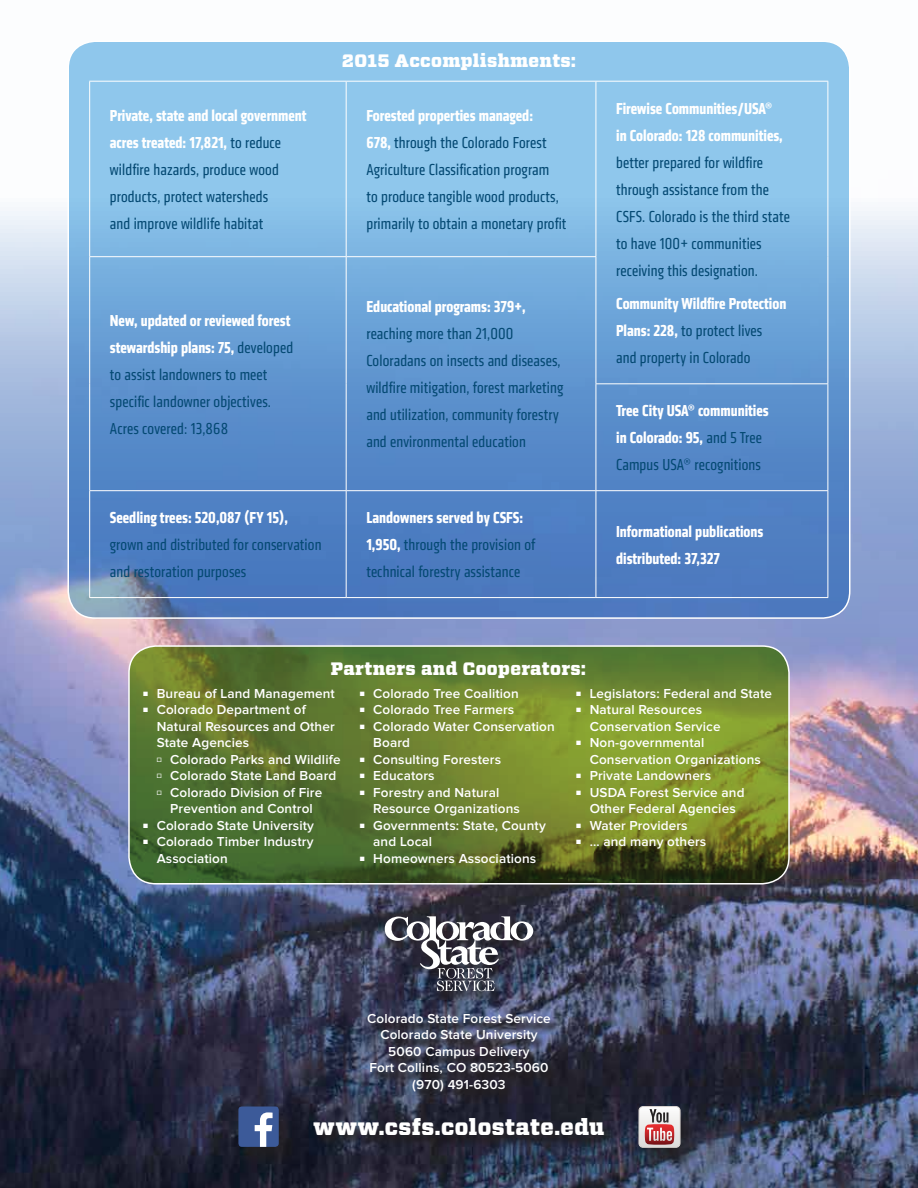
<style>
.page{position:relative;width:918px;height:1188px;background:#fff}
.page>*{position:absolute;margin:0;border:0;box-sizing:border-box;transform-origin:0 0}
.t1{font:900 22.5px "Vitesse";letter-spacing:.02em;color:#fff}
.t2{font:900 18px "Vitesse";letter-spacing:.02em;color:#fff}
.t3{font:condensed 16.5px/27px "Klavika";letter-spacing:.01em;color:#044973}
.t4{font:700 condensed 16.5px/27px "Klavika";color:#fff}
.t5{font:600 13.5px/16.5px "Proxima Nova";letter-spacing:.01em;color:#fff}
.s1{font-weight:700;color:#fff}
.s2{font-weight:400;color:#044973}
</style>
<div class="page">
<img style="left:0;top:207px;width:918px;height:981px">
<div style="left:68px;top:41px;width:782px;height:577px;background:linear-gradient(to bottom,#99d5f5,#4271b9);border-radius:27px"></div>
<hr style="left:89px;top:81px;width:257px;height:1px;background:#fff">
<hr style="left:89px;top:82px;width:1px;height:174px;background:#fff">
<hr style="left:346px;top:81px;width:250px;height:1px;background:#fff">
<hr style="left:346px;top:82px;width:1px;height:174px;background:#fff">
<hr style="left:596px;top:81px;width:232px;height:1px;background:#fff">
<hr style="left:596px;top:82px;width:1px;height:174px;background:#fff">
<hr style="left:828px;top:82px;width:1px;height:175px;background:#fff">
<hr style="left:828px;top:257px;width:1px;height:126px;background:#fff">
<hr style="left:828px;top:384px;width:1px;height:106px;background:#fff">
<hr style="left:89px;top:256px;width:257px;height:1px;background:#fff">
<hr style="left:89px;top:257px;width:1px;height:127px;background:#fff">
<hr style="left:346px;top:256px;width:250px;height:1px;background:#fff">
<hr style="left:346px;top:257px;width:1px;height:127px;background:#fff">
<hr style="left:596px;top:257px;width:1px;height:126px;background:#fff">
<hr style="left:89px;top:384px;width:1px;height:106px;background:#fff">
<hr style="left:346px;top:384px;width:1px;height:106px;background:#fff">
<hr style="left:596px;top:384px;width:1px;height:106px;background:#fff">
<hr style="left:596px;top:383px;width:232px;height:1px;background:#fff">
<hr style="left:89px;top:490px;width:257px;height:1px;background:#fff">
<hr style="left:89px;top:491px;width:1px;height:106px;background:#fff">
<hr style="left:346px;top:490px;width:250px;height:1px;background:#fff">
<hr style="left:346px;top:491px;width:1px;height:106px;background:#fff">
<hr style="left:596px;top:490px;width:232px;height:1px;background:#fff">
<hr style="left:596px;top:491px;width:1px;height:106px;background:#fff">
<hr style="left:828px;top:491px;width:1px;height:106px;background:#fff">
<hr style="left:89px;top:597px;width:257px;height:1px;background:#fff">
<hr style="left:346px;top:597px;width:250px;height:1px;background:#fff">
<hr style="left:596px;top:597px;width:232px;height:1px;background:#fff">
<svg style="left:129px;top:646px;width:660px;height:238px;background:#637b2d"></svg>
<div style="left:128px;top:645px;width:662px;height:240px;border:2px solid #fff;border-radius:27px"></div>
<div style="left:383px;top:916px;width:161px;height:88px;background:#231f20;opacity:.75"></div>
<svg style="left:385px;top:916px;width:148px;height:75px"></svg>
<svg style="left:366px;top:1013px;width:195px;height:91px;background:#36394b"></svg>
<div style="left:234px;top:1105px;width:67px;height:67px;background:#231f20;opacity:.75"></div>
<svg style="left:238px;top:1106px;width:41px;height:41px"></svg>
<div style="left:635px;top:1105px;width:67px;height:68px;background:#231f20;opacity:.75"></div>
<svg style="left:639px;top:1107px;width:41px;height:40px"></svg>
<div style="left:311px;top:1117px;width:304px;height:31px;background:#231f20;opacity:.75"></div>
<p class="t2" style="left:342px;top:49px;width:236px">2015 Accomplishments:</p>
<p class="t3" style="left:110px;top:102px;width:198px"><span class="s1">Private, state and local government acres treated: 17,821,</span> to reduce wildfire hazards, produce wood products, protect watersheds<br>and improve wildlife habitat</p>
<p class="t3" style="left:366px;top:102px;width:202px"><span class="s1">Forested properties managed:<br>678,</span> through the Colorado Forest Agriculture Classification program<br>to produce tangible wood products, primarily to obtain a monetary profit</p>
<p class="t4" style="left:616px;top:95px;width:168px">Firewise Communities/USA® in Colorado: 128 communities,</p>
<p class="t3" style="left:616px;top:149px;width:175px">better prepared for wildfire through assistance from the<br>CSFS. Colorado is the third state to have 100+ communities receiving this designation.</p>
<p class="t4" style="left:616px;top:291px;width:172px">Community Wildfire Protection<br>Plans: 228, <span class="s2">to protect lives and property in Colorado</span></p>
<p class="t4" style="left:366px;top:293px;width:161px">Educational programs: 379+,</p>
<p class="t3" style="left:366px;top:320px;width:198px">reaching more than 21,000<br>Coloradans on insects and diseases, wildfire mitigation, forest marketing and utilization, community forestry and environmental education</p>
<p class="t3" style="left:110px;top:307px;width:185px"><span class="s1">New, updated or reviewed forest stewardship plans: 75,</span> developed to assist landowners to meet specific landowner objectives.<br>Acres covered: 13,868</p>
<p class="t4" style="left:616px;top:397px;width:154px">Tree City USA® communities in Colorado: 95, <span class="s2">and 5 Tree<br>Campus USA® recognitions</span></p>
<p class="t4" style="left:110px;top:504px;width:180px">Seedling trees: 520,087 (FY 15),</p>
<p class="t3" style="left:110px;top:531px;width:213px">grown and distributed for conservation and restoration purposes</p>
<p class="t3" style="left:366px;top:504px;width:171px"><span class="s1">Landowners served by CSFS:<br>1,950,</span> through the provision of technical forestry assistance</p>
<p class="t4" style="left:616px;top:518px;width:149px">Informational publications distributed: 37,327</p>
<p class="t2" style="left:331px;top:656px;width:256px">Partners and Cooperators:</p>
<p class="t5" style="left:143px;top:686px;width:193px"><sup>■</sup> Bureau of Land Management</p>
<p class="t5" style="left:143px;top:702px;width:164px"><sup>■</sup> Colorado Department of</p>
<p class="t5" style="left:157px;top:719px;width:180px">Natural Resources and Other</p>
<p class="t5" style="left:157px;top:735px;width:94px">State Agencies</p>
<p class="t5" style="left:157px;top:752px;width:185px"><sup>☐</sup> Colorado Parks and Wildlife</p>
<p class="t5" style="left:157px;top:768px;width:181px"><sup>☐</sup> Colorado State Land Board</p>
<p class="t5" style="left:157px;top:785px;width:167px"><sup>☐</sup> Colorado Division of Fire</p>
<p class="t5" style="left:170px;top:801px;width:144px">Prevention and Control</p>
<p class="t5" style="left:143px;top:818px;width:172px"><sup>■</sup> Colorado State University</p>
<p class="t5" style="left:157px;top:834px;width:158px;text-indent:-13px"><sup>■</sup> Colorado Timber Industry<br>Association</p>
<p class="t5" style="left:360px;top:686px;width:161px"><sup>■</sup> Colorado Tree Coalition</p>
<p class="t5" style="left:360px;top:702px;width:156px"><sup>■</sup> Colorado Tree Farmers</p>
<p class="t5" style="left:373px;top:719px;width:183px;text-indent:-13px"><sup>■</sup> Colorado Water Conservation<br>Board</p>
<p class="t5" style="left:360px;top:752px;width:143px"><sup>■</sup> Consulting Foresters</p>
<p class="t5" style="left:360px;top:768px;width:76px"><sup>■</sup> Educators</p>
<p class="t5" style="left:373px;top:785px;width:148px;text-indent:-13px"><sup>■</sup> Forestry and Natural<br>Resource Organizations</p>
<p class="t5" style="left:373px;top:818px;width:174px;text-indent:-13px"><sup>■</sup> Governments: State, County and Local</p>
<p class="t5" style="left:360px;top:851px;width:178px"><sup>■</sup> Homeowners Associations</p>
<p class="t5" style="left:576px;top:686px;width:197px"><sup>■</sup> Legislators: Federal and State</p>
<p class="t5" style="left:590px;top:702px;width:132px;text-indent:-13px"><sup>■</sup> Natural Resources<br>Conservation Service</p>
<p class="t5" style="left:590px;top:735px;width:173px;text-indent:-13px"><sup>■</sup> Non-governmental<br>Conservation Organizations</p>
<p class="t5" style="left:576px;top:768px;width:136px"><sup>■</sup> Private Landowners</p>
<p class="t5" style="left:576px;top:785px;width:170px;text-align:center"><sup>■</sup> USDA Forest Service and<br>Other Federal Agencies</p>
<p class="t5" style="left:576px;top:818px;width:113px"><sup>■</sup> Water Providers</p>
<p class="t5" style="left:576px;top:834px;width:132px"><sup>■</sup> … and many others</p>
<p class="t5" style="left:367px;top:1011px;width:185px;text-align:center">Colorado State Forest Service<br>Colorado State University<br>5060 Campus Delivery<br>Fort Collins, CO 80523-5060 (970) 491-6303</p>
<h1 class="t1" style="left:314px;top:1112px;width:292px">www.csfs.colostate.edu</h1>
</div>
